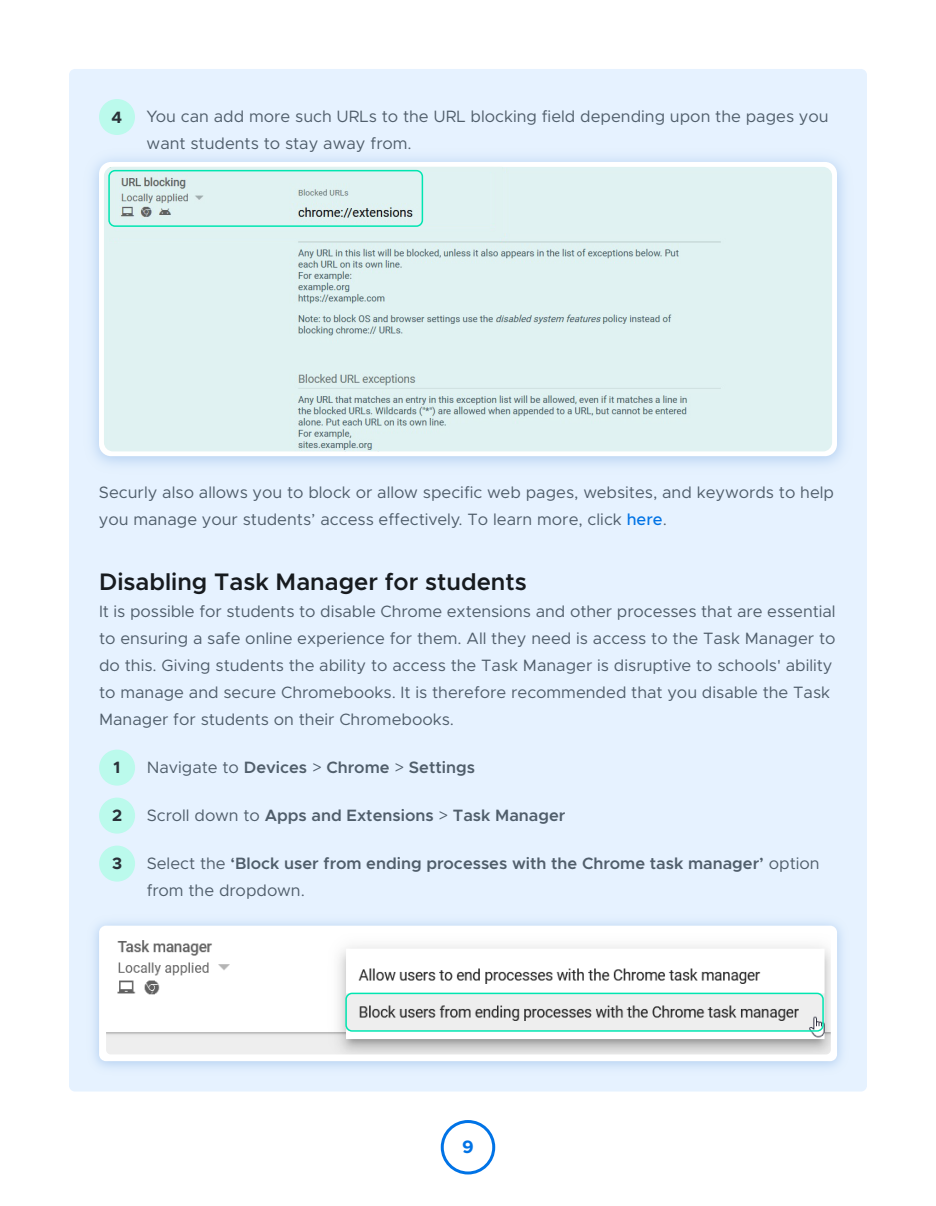
<style>
.page{position:relative;width:936px;height:1206px;background:#fff}
.page>*{position:absolute;margin:0;border:0;box-sizing:border-box;transform-origin:0 0}
.t1{font:600 24px "Metropolis";color:#171b1f}
.t2{font:700 18px "Metropolis";color:#0073e6}
.t3{font:16.5px/27px "Metropolis";color:#505e6b}
.t4{font:600 16.5px/27px "Metropolis";color:#505e6b}
.t5{font:700 16.5px "Metropolis";color:#2a3138}
.s1{font-weight:500;color:#0073e5}
.s2{font-weight:400}
</style>
<div class="page">
<div style="left:69px;top:69px;width:798px;height:1023px;background:#e6f2ff;border-radius:6px"></div>
<div style="left:441px;top:1120px;width:54px;height:54px;border:3px solid #0073e6;border-radius:50%"></div>
<div style="left:99px;top:162px;width:738px;height:294px;background:#fff;border-radius:12px"></div>
<img style="left:104px;top:167px;width:728px;height:284px">
<svg style="left:108px;top:167px;width:394px;height:71px;background:#daebeb"></svg>
<div style="left:108px;top:170px;width:315px;height:57px;border:2px solid #00e6b1;border-radius:6px"></div>
<div style="left:99px;top:99px;width:36px;height:36px;background:#bbfaec;border-radius:50%"></div>
<div style="left:99px;top:750px;width:36px;height:36px;background:#bbfaec;border-radius:50%"></div>
<div style="left:99px;top:798px;width:36px;height:36px;background:#bbfaec;border-radius:50%"></div>
<div style="left:99px;top:846px;width:36px;height:36px;background:#bbfaec;border-radius:50%"></div>
<img style="left:94px;top:922px;width:748px;height:146px">
<div style="left:99px;top:926px;width:738px;height:135px;background:#fff;border-radius:7px"></div>
<img style="left:106px;top:940px;width:725px;height:114px">
<div style="left:345px;top:993px;width:479px;height:39px;border:2px solid #00e6b1;border-radius:6px"></div>
<p class="t5" style="left:112px;top:107px;width:12px">4</p>
<p class="t3" style="left:147px;top:103px;width:684px">You can add more such URLs to the URL blocking field depending upon the pages you want students to stay away from.</p>
<p class="t3" style="left:99px;top:479px;width:737px">Securly also allows you to block or allow specific web pages, websites, and keywords to help you manage your students’ access effectively. To learn more, click <span class="s1">here</span>.</p>
<h1 class="t1" style="left:99px;top:567px;width:429px">Disabling Task Manager for students</h1>
<p class="t3" style="left:99px;top:598px;width:738px">It is possible for students to disable Chrome extensions and other processes that are essential to ensuring a safe online experience for them. All they need is access to the Task Manager to do this. Giving students the ability to access the Task Manager is disruptive to schools' ability to manage and secure Chromebooks. It is therefore recommended that you disable the Task Manager for students on their Chromebooks.</p>
<p class="t5" style="left:114px;top:757px;width:8px">1</p>
<p class="t4" style="left:147px;top:754px;width:330px"><span class="s2">Navigate to</span> Devices <span class="s2">&gt;</span> Chrome <span class="s2">&gt;</span> Settings</p>
<p class="t5" style="left:112px;top:805px;width:12px">2</p>
<p class="t4" style="left:147px;top:802px;width:420px"><span class="s2">Scroll down to</span> Apps and Extensions <span class="s2">&gt;</span> Task Manager</p>
<p class="t4" style="left:147px;top:850px;width:675px"><span class="s2">Select the</span> ‘Block user from ending processes with the Chrome task manager’ <span class="s2">option from the dropdown.</span></p>
<p class="t5" style="left:112px;top:853px;width:11px">3</p>
<p class="t2" style="left:462px;top:1135px;width:13px">9</p>
</div>
